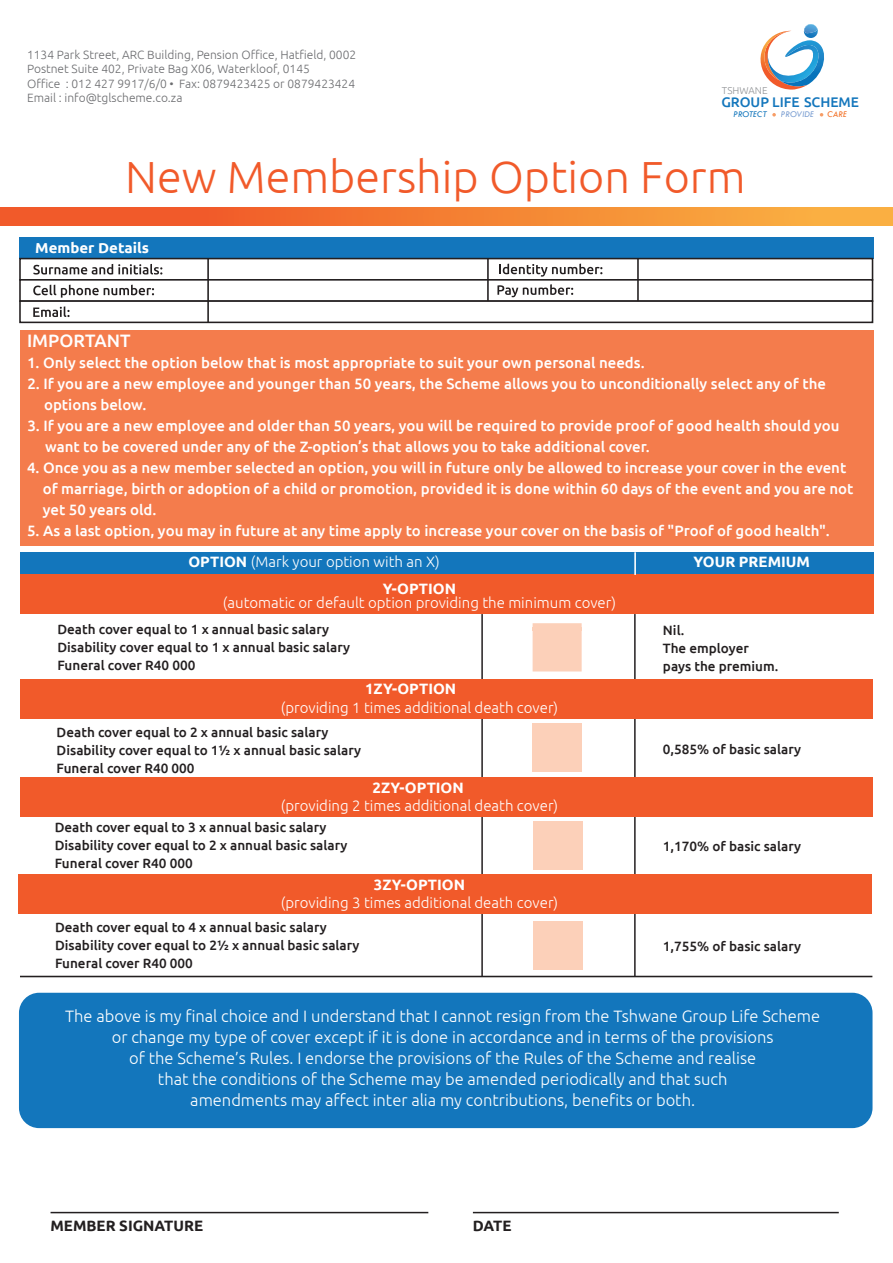
<style>
.page{position:relative;width:893px;height:1263px;background:#fff}
.page>*{position:absolute;margin:0;border:0;box-sizing:border-box;transform-origin:0 0}
.t1{font:300 45px "Ubuntu";color:#f15a2a}
.t2{font:500 18px "Ubuntu";color:#fff}
.t3{font:300 16.5px/21px "Ubuntu";color:#fff;text-align:center}
.t4{font:500 15px/21px "Ubuntu";color:#fff}
.t5{font:300 15px "Ubuntu";color:#fff}
.t6{font:700 15px "Ubuntu";color:#fff}
.t7{font:700 15px "Ubuntu";color:#231f20}
.t8{font:700 14.4px "Ubuntu";color:#fff;scale:1.04 1}
.t9{font:500 13.95px "Ubuntu";color:#1376bc}
.t10{font:500 13.5px/18px "Ubuntu";color:#231f20}
.t11{font:300 12px/14.4px "Ubuntu";color:#6c6d70}
.t12{font:300 10.05px "Ubuntu";color:#939598}
.t13{font:italic 9.15px "Tw Cen";color:#1376bc}
.t14{font:italic 9.15px "Tw Cen";color:#7c9fd2}
.t15{font:italic 9.15px "Tw Cen";color:#f26f24}
.s1{font-weight:700}
.s2{font-weight:300}
</style>
<div class="page">
<svg style="left:760px;top:24px;width:64px;height:66px"></svg>
<svg style="left:772px;top:113px;width:4px;height:4px"></svg>
<svg style="left:820px;top:113px;width:3px;height:4px"></svg>
<div style="left:19px;top:237px;width:855px;height:22px;background:#1376bc"></div>
<div style="left:19px;top:258px;width:854px;height:23px;background:#fff;border:2px solid #231f20"></div>
<div style="left:19px;top:279px;width:854px;height:23px;background:#fff;border:2px solid #231f20"></div>
<div style="left:19px;top:300px;width:854px;height:23px;background:#fff;border:2px solid #231f20"></div>
<div style="left:20px;top:330px;width:854px;height:216px;background:#f47c4c"></div>
<svg style="left:33px;top:264px;width:129px;height:11px"></svg>
<svg style="left:499px;top:264px;width:103px;height:13px"></svg>
<svg style="left:497px;top:284px;width:76px;height:13px"></svg>
<svg style="left:33px;top:306px;width:37px;height:11px"></svg>
<svg style="left:33px;top:285px;width:121px;height:13px"></svg>
<hr style="left:207px;top:259px;width:2px;height:64px;background:#231f20">
<hr style="left:487px;top:258px;width:2px;height:43px;background:#231f20">
<hr style="left:637px;top:258px;width:2px;height:43px;background:#231f20">
<div style="left:20px;top:552px;width:854px;height:21px;background:#1376bc"></div>
<div style="left:20px;top:575px;width:854px;height:39px;background:#f15a2a"></div>
<div style="left:19px;top:993px;width:853px;height:135px;background:#1376bc;border-radius:20px"></div>
<hr style="left:481px;top:614px;width:2px;height:362px;background:#231f20">
<hr style="left:634px;top:614px;width:2px;height:362px;background:#231f20">
<hr style="left:51px;top:1212px;width:377px;height:1px;background:#231f20">
<hr style="left:473px;top:1212px;width:366px;height:1px;background:#231f20">
<hr style="left:20px;top:976px;width:852px;height:1px;background:#231f20">
<div style="left:533px;top:623px;width:49px;height:48px;background:#fcd0b9"></div>
<hr style="left:533px;top:628px;width:49px;height:3px;background:#fcd0b9">
<div style="left:532px;top:724px;width:49px;height:48px;background:#fcd0b9"></div>
<div style="left:20px;top:679px;width:852px;height:39px;background:#f15a2a"></div>
<div style="left:533px;top:821px;width:49px;height:48px;background:#fcd0b9"></div>
<div style="left:20px;top:778px;width:852px;height:39px;background:#f15a2a"></div>
<div style="left:534px;top:921px;width:49px;height:48px;background:#fcd0b9"></div>
<div style="left:18px;top:875px;width:854px;height:39px;background:#f15a2a"></div>
<div style="left:0;top:207px;width:893px;height:18px;background:linear-gradient(to right,#ef4b25,#fab442)"></div>
<hr style="left:634px;top:552px;width:2px;height:23px;background:#fff">
<p class="t11" style="left:27px;top:47px;width:331px">1134 Park Street, ARC Building, Pension Office, Hatfield, 0002<br>Postnet Suite 402, Private Bag X06, Waterkloof, 0145<br>Office : 012 427 9917/6/0 • Fax: 0879423425 or 0879423424<br>Email : info@tglscheme.co.za</p>
<p class="t12" style="left:722px;top:85px;width:47px">TSHWANE</p>
<p class="t13" style="left:733px;top:109px;width:35px">PROTECT</p>
<p class="t14" style="left:781px;top:109px;width:35px">PROVIDE</p>
<p class="t15" style="left:827px;top:109px;width:21px">CARE</p>
<p class="t9" style="left:721px;top:94px;width:139px">GROUP LIFE SCHEME</p>
<h1 class="t1" style="left:125px;top:150px;width:622px">New Membership Option Form</h1>
<p class="t8" style="left:35px;top:239px;width:111px">Member Details</p>
<p class="t2" style="left:27px;top:329px;width:105px">IMPORTANT</p>
<p class="t4" style="left:27px;top:352px;width:619px">1. Only select the option below that is most appropriate to suit your own personal needs.</p>
<p class="t4" style="left:44px;top:373px;width:783px;text-indent:-17px">2. If you are a new employee and younger than 50 years, the Scheme allows you to unconditionally select any of the options below.</p>
<p class="t4" style="left:45px;top:415px;width:796px;text-indent:-18px">3. If you are a new employee and older than 50 years, you will be required to provide proof of good health should you want to be covered under any of the Z-option’s that allows you to take additional cover.</p>
<p class="t4" style="left:43px;top:457px;width:812px;text-indent:-16px">4. Once you as a new member selected an option, you will in future only be allowed to increase your cover in the event of marriage, birth or adoption of a child or promotion, provided it is done within 60 days of the event and you are not yet 50 years old.</p>
<p class="t4" style="left:188px;top:515px;width:643px;line-height:31px;text-indent:-161px">5. As a last option, you may in future at any time apply to increase your cover on the basis of "Proof of good health".<br><span class="s1">OPTION</span> <span class="s2">(Mark your option with an X)</span></p>
<p class="t6" style="left:694px;top:553px;width:118px">YOUR PREMIUM</p>
<p class="t6" style="left:383px;top:580px;width:75px">Y-OPTION</p>
<p class="t5" style="left:223px;top:594px;width:395px">(automatic or default option providing the minimum cover)</p>
<p class="t10" style="left:57px;top:620px;width:294px">Death cover equal to 1 x annual basic salary<br>Disability cover equal to 1 x annual basic salary<br>Funeral cover R40 000</p>
<p class="t6" style="left:365px;top:680px;width:93px">1ZY-OPTION</p>
<p class="t5" style="left:281px;top:698px;width:279px">(providing 1 times additional death cover)</p>
<p class="t10" style="left:57px;top:722px;width:306px">Death cover equal to 2 x annual basic salary<br>Disability cover equal to 1½ x annual basic salary<br>Funeral cover R40 000</p>
<p class="t6" style="left:373px;top:778px;width:93px">2ZY-OPTION</p>
<p class="t5" style="left:281px;top:797px;width:279px">(providing 2 times additional death cover)</p>
<p class="t10" style="left:55px;top:818px;width:294px">Death cover equal to 3 x annual basic salary<br>Disability cover equal to 2 x annual basic salary<br>Funeral cover R40 000</p>
<p class="t6" style="left:374px;top:875px;width:93px">3ZY-OPTION</p>
<p class="t5" style="left:281px;top:894px;width:279px">(providing 3 times additional death cover)</p>
<p class="t10" style="left:55px;top:918px;width:306px">Death cover equal to 4 x annual basic salary<br>Disability cover equal to 2½ x annual basic salary<br>Funeral cover R40 000</p>
<p class="t10" style="left:663px;top:621px;width:117px">Nil.<br>The employer pays the premium.</p>
<p class="t10" style="left:663px;top:740px;width:140px">0,585% of basic salary</p>
<p class="t10" style="left:663px;top:837px;width:140px">1,170% of basic salary</p>
<p class="t10" style="left:663px;top:936px;width:140px">1,755% of basic salary</p>
<p class="t3" style="left:65px;top:1005px;width:756px">The above is my final choice and I understand that I cannot resign from the Tshwane Group Life Scheme or change my type of cover except if it is done in accordance and in terms of the provisions<br>of the Scheme’s Rules. I endorse the provisions of the Rules of the Scheme and realise<br>that the conditions of the Scheme may be amended periodically and that such<br>amendments may affect inter alia my contributions, benefits or both.</p>
<p class="t7" style="left:51px;top:1217px;width:154px">MEMBER SIGNATURE</p>
<p class="t7" style="left:473px;top:1217px;width:40px">DATE</p>
</div>
